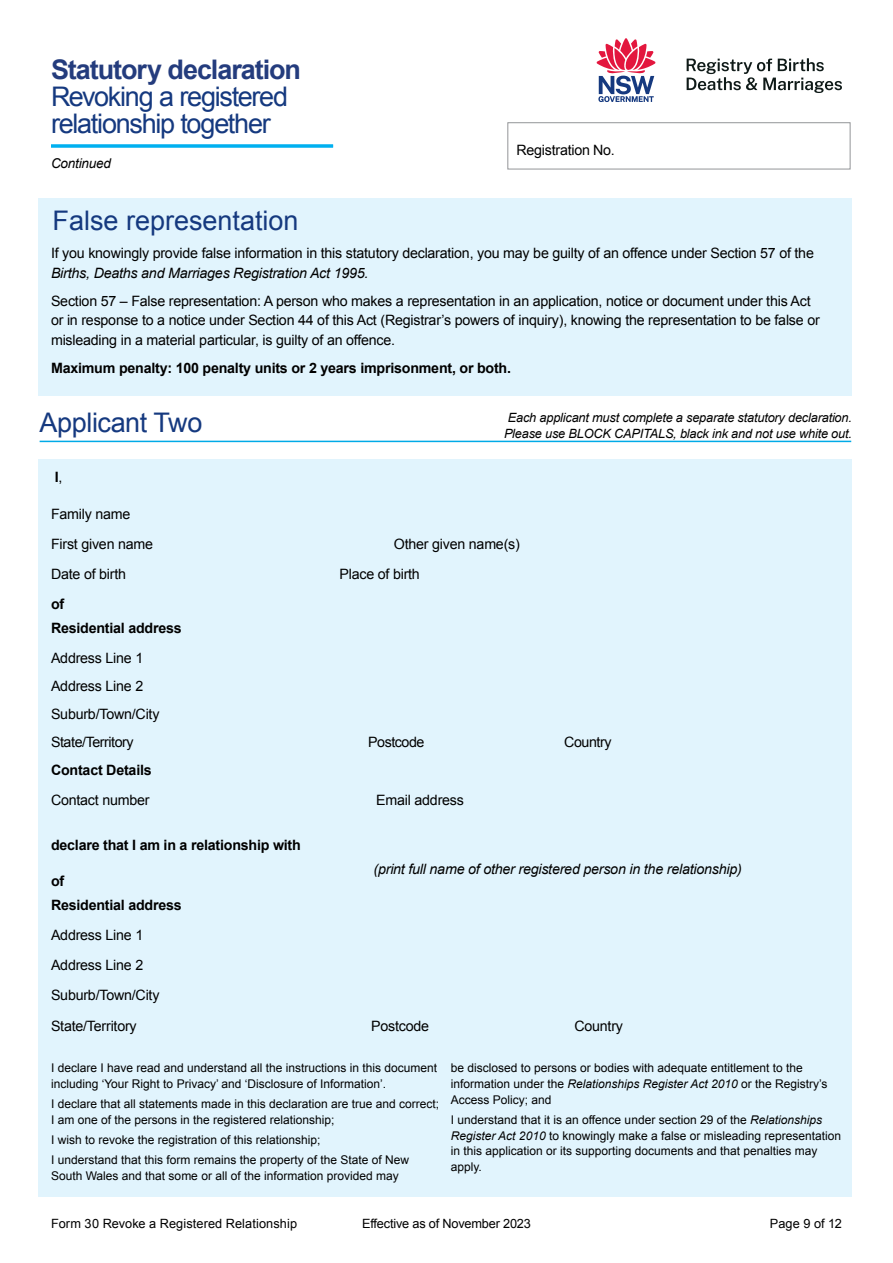
<style>
.page{position:relative;width:893px;height:1263px;background:#fff}
.page>*{position:absolute;margin:0;border:0;box-sizing:border-box;transform-origin:0 0}
.Subhead_rule_1{font:27px/27px "Arial";letter-spacing:-.045em;color:#15397f}
.Subhead_rule_1-2{font:27px "Arial";color:#15397f}
.Subhead_rule_1-3{font:27px "Arial";letter-spacing:-.015em;color:#15397f}
.Body{font:14.25px/19.5px "Arial";letter-spacing:-.015em;color:#000}
.Body-2{font:700 14.25px "Arial";letter-spacing:-.015em;color:#000}
.Body-3{font:italic 14.25px "Arial";letter-spacing:-.015em;color:#000}
.Body-4{font:italic 13.5px "Arial";letter-spacing:-.015em;color:#000}
.Body-5{font:italic 12.75px/16.5px "Arial";letter-spacing:-.015em;color:#000;text-align:center}
.Header___Footer_9pt{font:12.75px "Arial";color:#000}
.Body-6{font:12px/15.8px "Arial";color:#000}
.s1{font-weight:700;color:#243c7d}
.s2{font-style:italic}
.s3{font-weight:400}
</style>
<div class="page">
<svg style="left:597px;top:38px;width:58px;height:64px"></svg>
<svg style="left:687px;top:58px;width:155px;height:35px"></svg>
<div style="left:508px;top:123px;width:342px;height:46px;border:1px solid #939598"></div>
<div style="left:38px;top:198px;width:814px;height:198px;background:#e1f4fd"></div>
<hr style="left:40px;top:441px;width:811px;height:1px;background:#00aae7">
<div style="left:38px;top:459px;width:814px;height:738px;background:#e1f4fd"></div>
<hr style="left:51px;top:144px;width:282px;height:3px;background:#00b0f0">
<h1 class="Subhead_rule_1" style="left:51px;top:56px;width:252px"><span class="s1">Statutory declaration<br></span>Revoking a registered relationship together</h1>
<p class="Body-4" style="left:51px;top:155px;width:61px">Continued</p>
<p class="Body" style="left:516px;top:140px;width:100px">Registration No.</p>
<h2 class="Subhead_rule_1-2" style="left:53px;top:203px;width:248px">False representation</h2>
<p class="Body" style="left:51px;top:244px;width:764px">If you knowingly provide false information in this statutory declaration, you may be guilty of an offence under Section 57 of the<br><span class="s2">Births, Deaths and Marriages Registration Act 1995.</span></p>
<p class="Body" style="left:51px;top:291px;width:770px">Section 57 – False representation: A person who makes a representation in an application, notice or document under this Act or in response to a notice under Section 44 of this Act (Registrar’s powers of inquiry), knowing the representation to be false or misleading in a material particular, is guilty of an offence.</p>
<p class="Body-2" style="left:51px;top:358px;width:462px">Maximum penalty: 100 penalty units or 2 years imprisonment, or both.</p>
<h2 class="Subhead_rule_1-3" style="left:40px;top:405px;width:164px">Applicant Two</h2>
<p class="Body-5" style="left:504px;top:409px;width:349px">Each applicant must complete a separate statutory declaration.<br>Please use BLOCK CAPITALS, black ink and not use white out.</p>
<p class="Body-2" style="left:55px;top:468px;width:9px">I<span class="s3">,</span></p>
<p class="Body" style="left:51px;top:504px;width:81px">Family name</p>
<p class="Body" style="left:51px;top:534px;width:104px">First given name</p>
<p class="Body" style="left:394px;top:534px;width:128px">Other given name(s)</p>
<p class="Body" style="left:51px;top:565px;width:77px">Date of birth</p>
<p class="Body" style="left:340px;top:565px;width:82px">Place of birth</p>
<p class="Body-2" style="left:51px;top:595px;width:15px">of</p>
<p class="Body-2" style="left:51px;top:619px;width:132px">Residential address</p>
<p class="Body" style="left:51px;top:649px;width:94px">Address Line 1</p>
<p class="Body" style="left:51px;top:677px;width:94px">Address Line 2</p>
<p class="Body" style="left:51px;top:705px;width:110px">Suburb/Town/City</p>
<p class="Body" style="left:51px;top:733px;width:84px">State/Territory</p>
<p class="Body" style="left:368px;top:733px;width:58px">Postcode</p>
<p class="Body" style="left:564px;top:733px;width:49px">Country</p>
<p class="Body-2" style="left:51px;top:761px;width:102px">Contact Details</p>
<p class="Body" style="left:51px;top:791px;width:100px">Contact number</p>
<p class="Body" style="left:376px;top:791px;width:89px">Email address</p>
<p class="Body-2" style="left:51px;top:836px;width:251px">declare that I am in a relationship with</p>
<p class="Body-3" style="left:374px;top:860px;width:370px">(print full name of other registered person in the relationship)</p>
<p class="Body-2" style="left:51px;top:872px;width:15px">of</p>
<p class="Body-2" style="left:51px;top:895px;width:132px">Residential address</p>
<p class="Body" style="left:51px;top:925px;width:94px">Address Line 1</p>
<p class="Body" style="left:51px;top:956px;width:94px">Address Line 2</p>
<p class="Body" style="left:51px;top:986px;width:110px">Suburb/Town/City</p>
<p class="Body" style="left:51px;top:1016px;width:87px">State/Territory</p>
<p class="Body" style="left:371px;top:1016px;width:59px">Postcode</p>
<p class="Body" style="left:574px;top:1016px;width:50px">Country</p>
<p class="Body-6" style="left:51px;top:1060px;width:388px">I declare I have read and understand all the instructions in this document including ‘Your Right to Privacy’ and ‘Disclosure of Information’.</p>
<p class="Body-6" style="left:51px;top:1096px;width:390px">I declare that all statements made in this declaration are true and correct;<br>I am one of the persons in the registered relationship;</p>
<p class="Body-6" style="left:51px;top:1132px;width:271px">I wish to revoke the registration of this relationship;</p>
<p class="Body-6" style="left:51px;top:1152px;width:360px">I understand that this form remains the property of the State of New<br>South Wales and that some or all of the information provided may</p>
<p class="Body-6" style="left:451px;top:1060px;width:378px">be disclosed to persons or bodies with adequate entitlement to the information under the <span class="s2">Relationships Register Act 2010</span> or the Registry’s<br>Access Policy; and</p>
<p class="Body-6" style="left:451px;top:1112px;width:392px">I understand that it is an offence under section 29 of the <span class="s2">Relationships Register Act 2010</span> to knowingly make a false or misleading representation in this application or its supporting documents and that penalties may apply.</p>
<p class="Header___Footer_9pt" style="left:51px;top:1215px;width:248px">Form 30 Revoke a Registered Relationship</p>
<p class="Header___Footer_9pt" style="left:362px;top:1215px;width:170px">Effective as of November 2023</p>
<p class="Header___Footer_9pt" style="left:770px;top:1215px;width:74px">Page 9 of 12</p>
</div>
